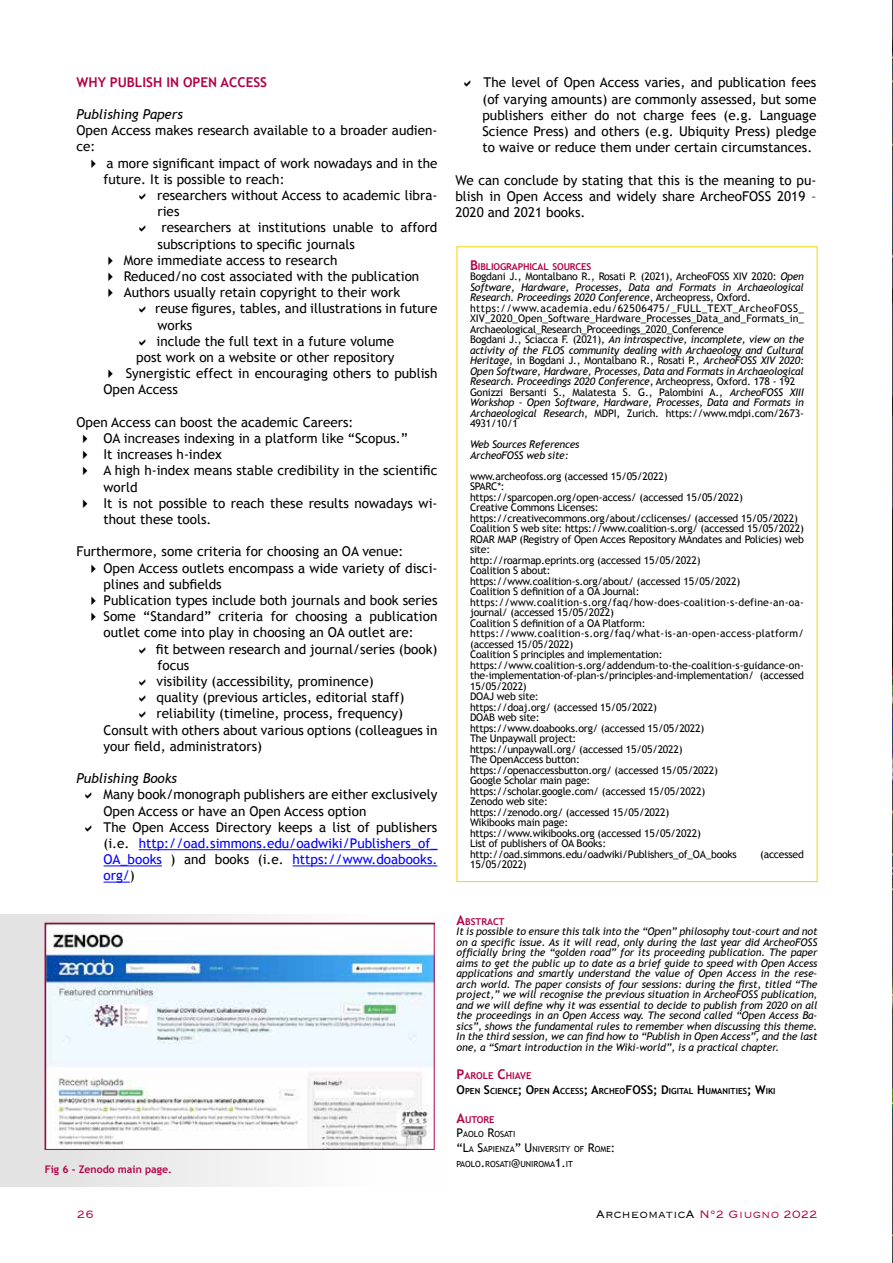
<style>
.page{position:relative;width:893px;height:1263px;background:#fff}
.page>*{position:absolute;margin:0;border:0;box-sizing:border-box;transform-origin:0 0}
.t1{font:300 14.1px "Copperplate";color:#b40247}
.t2{font:13.5px/16.2px "Trebuchet MS";color:#000}
.t3{font:italic 13.5px "Trebuchet MS";color:#000}
.t4{font:700 13.5px "Trebuchet MS";color:#b40247}
.t5{font:10.5px/10.5px "Trebuchet MS";letter-spacing:-.02em;color:#000}
.t6{font:italic 10.5px/10.5px "Trebuchet MS";letter-spacing:-.01em;color:#000;text-align:justify}
.t7{font:700 10.5px "Trebuchet MS";color:#b40247}
.t8{font:700 9.45px "Trebuchet MS";letter-spacing:-.015em;color:#b40247}
.t9{font:8.4px/14.7px "Trebuchet MS";color:#000}
.t10{font:700 8.4px "Trebuchet MS";color:#000}
.s1{color:#00f}
.s2{font-size:13.5px}
.s3{font-style:italic}
.s4{font-size:12px}
.s5{color:#000}
</style>
<div class="page">
<svg style="left:0;top:914px;width:435px;height:273px;fill:#e6e6e6"></svg>
<hr style="left:139px;top:849px;width:298px;height:1px;background:#00f">
<hr style="left:104px;top:865px;width:58px;height:1px;background:#00f">
<hr style="left:293px;top:865px;width:144px;height:1px;background:#00f">
<svg style="left:104px;top:882px;width:26px;height:1px"></svg>
<img style="left:47px;top:925px;width:386px;height:223px">
<div style="left:45px;top:923px;width:390px;height:227px;border:1px solid #b40247"></div>
<img style="left:892px;top:1px;width:1px;height:1261px">
<hr style="left:892px;top:581px;width:1px;height:104px;background:#878787">
<p class="t4" style="left:77px;top:73px;width:192px">WHY PUBLISH IN OPEN ACCESS</p>
<p class="t3" style="left:77px;top:106px;width:108px">Publishing Papers</p>
<p class="t2" style="left:77px;top:122px;width:362px">Open Access makes research available to a broader audien&shy;ce:</p>
<p class="t2" style="left:104px;top:155px;width:335px;text-indent:-17px">✔ a more significant impact of work nowadays and in the future. It is possible to reach:</p>
<p class="t2" style="left:157px;top:187px;width:282px">researchers without Access to academic libra&shy;ries<br>researchers at institutions unable to afford subscriptions to specific journals</p>
<p class="t2" style="left:104px;top:252px;width:235px">✔ More immediate access to research</p>
<p class="t2" style="left:104px;top:268px;width:317px">✔ Reduced/no cost associated with the publication</p>
<p class="t2" style="left:104px;top:284px;width:298px">✔ Authors usually retain copyright to their work</p>
<p class="t2" style="left:155px;top:301px;width:284px">reuse figures, tables, and illustrations in future</p>
<p class="t2" style="left:158px;top:317px;width:36px">works</p>
<p class="t2" style="left:157px;top:333px;width:239px">include the full text in a future volume</p>
<p class="t2" style="left:136px;top:349px;width:260px">post work on a website or other repository</p>
<p class="t2" style="left:104px;top:365px;width:335px">✔ Synergistic effect in encouraging others to publish<br>Open Access</p>
<p class="t2" style="left:77px;top:414px;width:278px">Open Access can boost the academic Careers:</p>
<p class="t2" style="left:78px;top:430px;width:331px">✔ OA increases indexing in a platform like “Scopus.”</p>
<p class="t2" style="left:78px;top:446px;width:145px">✔ It increases h-index</p>
<p class="t2" style="left:104px;top:463px;width:335px;text-indent:-26px">✔ A high h-index means stable credibility in the scientific world</p>
<p class="t2" style="left:104px;top:495px;width:335px;text-indent:-26px">✔ It is not possible to reach these results nowadays wi&shy;thout these tools.</p>
<p class="t2" style="left:77px;top:544px;width:328px">Furthermore, some criteria for choosing an OA venue:</p>
<p class="t2" style="left:104px;top:560px;width:335px;text-indent:-17px">✔ Open Access outlets encompass a wide variety of disci&shy;plines and subfields</p>
<p class="t2" style="left:87px;top:592px;width:352px">✔ Publication types include both journals and book series</p>
<p class="t2" style="left:87px;top:608px;width:352px;text-align:center">✔ Some “Standard” criteria for choosing a publication outlet come into play in choosing an OA outlet are:</p>
<p class="t2" style="left:156px;top:641px;width:283px">fit between research and journal/series (book)</p>
<p class="t2" style="left:158px;top:657px;width:33px">focus</p>
<p class="t2" style="left:156px;top:673px;width:219px">visibility (accessibility, prominence)</p>
<p class="t2" style="left:156px;top:689px;width:250px">quality (previous articles, editorial staff)</p>
<p class="t2" style="left:156px;top:706px;width:248px">reliability (timeline, process, frequency)</p>
<p class="t2" style="left:104px;top:722px;width:335px">Consult with others about various options (colleagues in</p>
<p class="t2" style="left:104px;top:738px;width:160px">your field, administrators)</p>
<p class="t3" style="left:77px;top:770px;width:102px">Publishing Books</p>
<p class="t2" style="left:104px;top:787px;width:335px">Many book/monograph publishers are either exclusively Open Access or have an Open Access option<br>The Open Access Directory keeps a list of publishers (i.e. <span class="s1">http://oad.simmons.edu/oadwiki/Publishers_of_ OA_books</span> ) and books (i.e. <span class="s1">https://www.doabooks. org/</span>)</p>
<p class="t7" style="left:45px;top:1162px;width:129px">Fig 6 - Zenodo main page.</p>
<p class="t2" style="left:482px;top:75px;width:335px;text-align:justify">The level of Open Access varies, and publication fees (of varying amounts) are commonly assessed, but some publishers either do not charge fees (e.g. Language Science Press) and others (e.g. Ubiquity Press) pledge to waive or reduce them under certain circumstances.</p>
<p class="t2" style="left:455px;top:172px;width:362px;text-align:justify">We can conclude by stating that this is the meaning to pu&shy;blish in Open Access and widely share ArcheoFOSS 2019 – 2020 and 2021 books.</p>
<p class="t8" style="left:470px;top:261px;width:123px"><span class="s2">B</span>IBLIOGRAPHICAL SOURCES</p>
<p class="t5" style="left:470px;top:272px;width:335px">Bogdani J., Montalbano R., Rosati P. (2021), ArcheoFOSS XIV 2020: <span class="s3">Open Software, Hardware, Processes, Data and Formats in Archaeological Research. Proceedings 2020 Conference</span>, Archeopress, Oxford. https://www.academia.edu/62506475/_FULL_TEXT_ArcheoFOSS_ XIV_2020_Open_Software_Hardware_Processes_Data_and_Formats_in_ Archaeological_Research_Proceedings_2020_Conference<br>Bogdani J., Sciacca F. (2021), <span class="s3">An introspective, incomplete, view on the activity of the FLOS community dealing with Archaeology and Cultural Heritage</span>, in Bogdani J., Montalbano R., Rosati P., <span class="s3">ArcheoFOSS XIV 2020:<br>Open Software, Hardware, Processes, Data and Formats in Archaeological Research. Proceedings 2020 Conference</span>, Archeopress, Oxford. 178 - 192<br>Gonizzi Bersanti S., Malatesta S. G., Palombini A., <span class="s3">ArcheoFOSS XIII Workshop - Open Software, Hardware, Processes, Data and Formats in Archaeological Research</span>, MDPI, Zurich. https://www.mdpi.com/2673- 4931/10/1</p>
<p class="t6" style="left:470px;top:440px;width:111px">Web Sources References<br>ArcheoFOSS web site:</p>
<p class="t5" style="left:470px;top:471px;width:335px">www.archeofoss.org (accessed 15/05/2022)<br>SPARC*:<br>https://sparcopen.org/open-access/ (accessed 15/05/2022)<br>Creative Commons Licenses: https://creativecommons.org/about/cclicenses/ (accessed 15/05/2022)<br>Coalition S web site: https://www.coalition-s.org/ (accessed 15/05/2022)<br>ROAR MAP (Registry of Open Acces Repository MAndates and Policies) web site:<br>http://roarmap.eprints.org (accessed 15/05/2022)<br>Coalition S about:<br>https://www.coalition-s.org/about/ (accessed 15/05/2022)<br>Coalition S definition of a OA Journal: https://www.coalition-s.org/faq/how-does-coalition-s-define-an-oa&shy;journal/ (accessed 15/05/2022)<br>Coalition S definition of a OA Platform: https://www.coalition-s.org/faq/what-is-an-open-access-platform/ (accessed 15/05/2022)<br>Coalition S principles and implementation: https://www.coalition-s.org/addendum-to-the-coalition-s-guidance-on&shy;the-implementation-of-plan-s/principles-and-implementation/ (accessed 15/05/2022)<br>DOAJ web site:<br>https://doaj.org/ (accessed 15/05/2022)<br>DOAB web site:<br>https://www.doabooks.org/ (accessed 15/05/2022)<br>The Unpaywall project:<br>https://unpaywall.org/ (accessed 15/05/2022)<br>The OpenAccess button:<br>https://openaccessbutton.org/ (accessed 15/05/2022)<br>Google Scholar main page:<br>https://scholar.google.com/ (accessed 15/05/2022)<br>Zenodo web site:<br>https://zenodo.org/ (accessed 15/05/2022)<br>Wikibooks main page:<br>https://www.wikibooks.org (accessed 15/05/2022)<br>List of publishers of OA Books: http://oad.simmons.edu/oadwiki/Publishers_of_OA_books</p>
<p class="t5" style="left:760px;top:849px;width:45px">(accessed</p>
<p class="t5" style="left:470px;top:860px;width:58px">15/05/2022)</p>
<p class="t8" style="left:457px;top:916px;width:50px"><span class="s2">A</span>BSTRACT</p>
<p class="t6" style="left:457px;top:926px;width:362px">It is possible to ensure this talk into the “Open” philosophy tout-court and not on a specific issue. As it will read, only during the last year did ArcheoFOSS officially bring the “golden road” for its proceeding publication. The paper aims to get the public up to date as a brief guide to speed with Open Access applications and smartly understand the value of Open Access in the rese&shy;arch world. The paper consists of four sessions: during the first, titled “The project,” we will recognise the previous situation in ArcheoFOSS publication, and we will define why it was essential to decide to publish from 2020 on all the proceedings in an Open Access way. The second called “Open Access Ba&shy;sics”, shows the fundamental rules to remember when discussing this theme.<br>In the third session, we can find how to “Publish in Open Access”, and the last one, a “Smart introduction in the Wiki-world”, is a practical chapter.</p>
<p class="t8" style="left:457px;top:1069px;width:76px"><span class="s2">P</span>AROLE <span class="s2">C</span>HIAVE</p>
<p class="t10" style="left:457px;top:1085px;width:177px"><span class="s4">O</span>PEN <span class="s4">S</span>CIENCE<span class="s4">; O</span>PEN <span class="s4">A</span>CCESS<span class="s4">; A</span>RCHEO<span class="s4">FOSS</span></p>
<p class="t10" style="left:653px;top:1085px;width:123px"><span class="s4">; D</span>IGITAL <span class="s4">H</span>UMANITIES<span class="s4">; W</span>IKI</p>
<p class="t8" style="left:457px;top:1113px;width:39px"><span class="s2">A</span>UTORE</p>
<p class="t9" style="left:457px;top:1127px;width:160px"><span class="s4">P</span>AOLO <span class="s4">R</span>OSATI<br><span class="s4">“L</span>A <span class="s4">S</span>APIENZA<span class="s4">” U</span> NIVERSITY OF <span class="s4">R</span>OME<span class="s4">:<br></span>PAOLO<span class="s4">.</span>ROSATI<span class="s4">@</span>UNIROMA<span class="s4">1.</span>IT</p>
<h1 class="t1" style="left:77px;top:1205px;width:19px">26</h1>
<h1 class="t1" style="left:596px;top:1205px;width:224px"><span class="s5">ArcheomaticA</span> N°2 Giugno 2022</h1>
</div>
